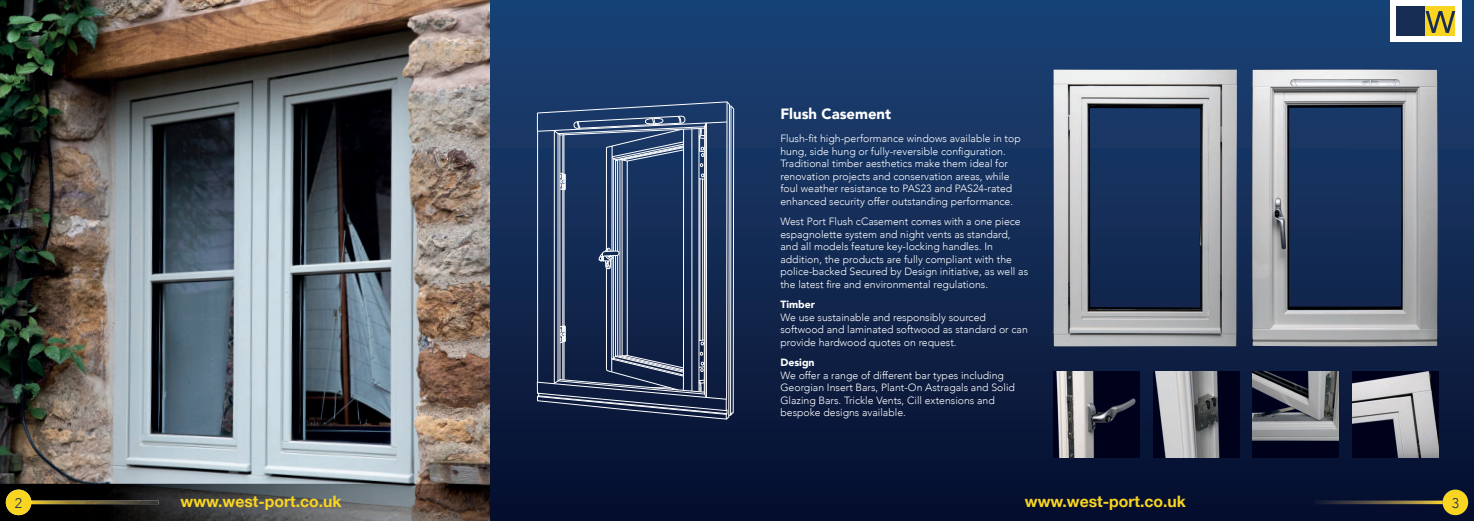
<style>
.page{position:relative;width:1474px;height:521px;background:#fff}
.page>*{position:absolute;margin:0;border:0;box-sizing:border-box;transform-origin:0 0}
.t1{font:700 15.75px "Helvetica Neue";color:#f9d522}
.t2{font:900 14.88px "Avenir";color:#fff}
.t3{font:300 14px "Avenir";color:#162d53}
.t4{font:300 10.5px/12.6px "Avenir";color:#fff}
.t5{font:900 10.5px "Avenir";color:#fff}
</style>
<div class="page">
<img style="left:0;top:0;width:490px;height:521px">
<div style="left:490px;top:0;width:983px;height:521px;background:linear-gradient(to bottom,#1c4478,#070e2c)"></div>
<div style="left:6px;top:489px;width:25px;height:26px;background:#f9d522;border-radius:50%"></div>
<div style="left:1442px;top:489px;width:25px;height:26px;background:#f9d522;border-radius:50%"></div>
<img style="left:32px;top:501px;width:126px;height:3px">
<img style="left:1315px;top:501px;width:127px;height:3px">
<div style="left:1389px;top:0;width:72px;height:42px;background:#fff"></div>
<div style="left:1395px;top:6px;width:30px;height:30px;background:#162c53"></div>
<div style="left:1425px;top:6px;width:30px;height:30px;background:#f9d522"></div>
<svg style="left:1425px;top:11px;width:30px;height:22px"></svg>
<img style="left:1053px;top:69px;width:183px;height:277px">
<img style="left:1252px;top:69px;width:185px;height:277px">
<img style="left:1053px;top:371px;width:86px;height:86px">
<img style="left:1152px;top:371px;width:87px;height:86px">
<img style="left:1252px;top:371px;width:86px;height:86px">
<img style="left:1352px;top:371px;width:86px;height:86px">
<svg style="left:537px;top:101px;width:194px;height:319px;background:#35486b"></svg>
<h2 class="t2" style="left:780px;top:102px;width:112px">Flush Casement</h2>
<p class="t4" style="left:780px;top:132px;width:242px">Flush-fit high-performance windows available in top hung, side hung or fully-reversible configuration.<br>Traditional timber aesthetics make them ideal for renovation projects and conservation areas, while foul weather resistance to PAS23 and PAS24-rated enhanced security offer outstanding performance.</p>
<p class="t4" style="left:780px;top:215px;width:249px">West Port Flush cCasement comes with a one piece espagnolette system and night vents as standard, and all models feature key-locking handles. In addition, the products are fully compliant with the police-backed Secured by Design initiative, as well as the latest fire and environmental regulations.</p>
<p class="t5" style="left:780px;top:295px;width:36px">Timber</p>
<p class="t4" style="left:780px;top:311px;width:249px">We use sustainable and responsibly sourced softwood and laminated softwood as standard or can provide hardwood quotes on request.</p>
<p class="t5" style="left:780px;top:353px;width:36px">Design</p>
<p class="t4" style="left:780px;top:369px;width:236px">We offer a range of different bar types including Georgian Insert Bars, Plant-On Astragals and Solid Glazing Bars. Trickle Vents, Cill extensions and bespoke designs available.</p>
<h3 class="t3" style="left:15px;top:494px;width:9px">2</h3>
<h1 class="t1" style="left:180px;top:489px;width:162px">www.west-port.co.uk</h1>
<h1 class="t1" style="left:1024px;top:489px;width:162px">www.west-port.co.uk</h1>
<h3 class="t3" style="left:1451px;top:494px;width:9px">3</h3>
</div>
